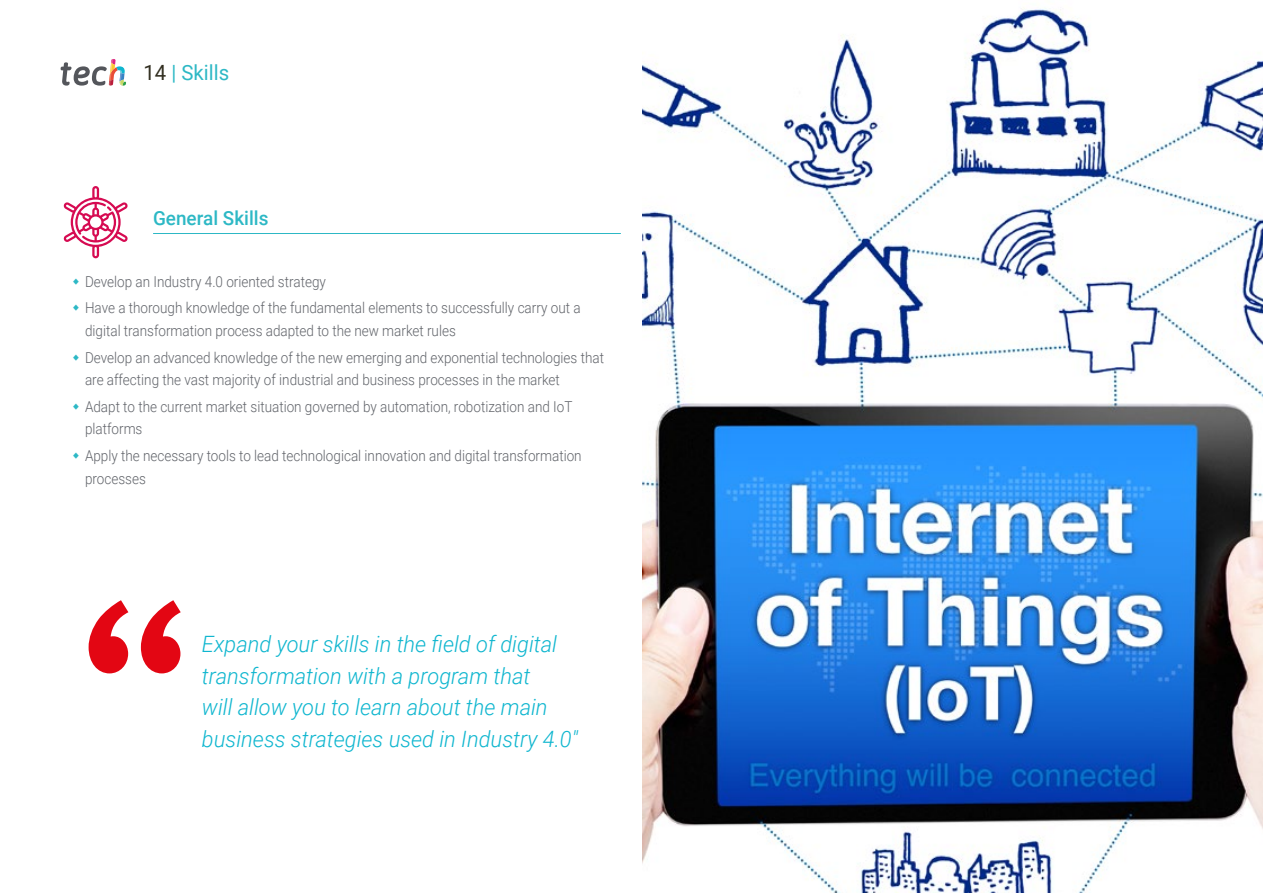
<style>
.page{position:relative;width:1263px;height:893px;background:#fff}
.page>*{position:absolute;margin:0;border:0;box-sizing:border-box;transform-origin:0 0}
.t1{font:italic 300 22.5px/31.5px "Roboto";color:#0fb6cf}
.t2{font:21px "Roboto";color:#2db8c5}
.t3{font:500 19.5px "Roboto";color:#2db8c5}
.t4{font:300 15px/26.7px "Roboto";color:#61646a;scale:.9 1}
.s1{color:#312e20}
</style>
<div class="page">
<hr style="left:153px;top:233px;width:468px;height:1px;background:#2db8c5">
<svg style="left:63px;top:186px;width:65px;height:72px"></svg>
<svg style="left:61px;top:59px;width:65px;height:27px"></svg>
<img style="left:642px;top:7px;width:621px;height:886px">
<svg style="left:89px;top:600px;width:92px;height:73px"></svg>
<h2 class="t2" style="left:144px;top:57px;width:87px"><span class="s1">14</span> | Skills</h2>
<h3 class="t3" style="left:153px;top:205px;width:117px">General Skills</h3>
<p class="t4" style="left:85px;top:267px;width:552px">Develop an Industry 4.0 oriented strategy<br>Have a thorough knowledge of the fundamental elements to successfully carry out a</p>
<p class="t4" style="left:85px;top:317px;width:578px">digital transformation process adapted to the new market rules<br>Develop an advanced knowledge of the new emerging and exponential technologies that</p>
<p class="t4" style="left:85px;top:366px;width:543px">are affecting the vast majority of industrial and business processes in the market<br>Adapt to the current market situation governed by automation, robotization and IoT</p>
<p class="t4" style="left:85px;top:415px;width:553px">platforms<br>Apply the necessary tools to lead technological innovation and digital transformation</p>
<p class="t4" style="left:85px;top:464px;width:69px">processes</p>
<h1 class="t1" style="left:202px;top:628px;width:377px">Expand your skills in the field of digital transformation with a program that<br>will allow you to learn about the main business strategies used in Industry 4.0"</h1>
</div>
